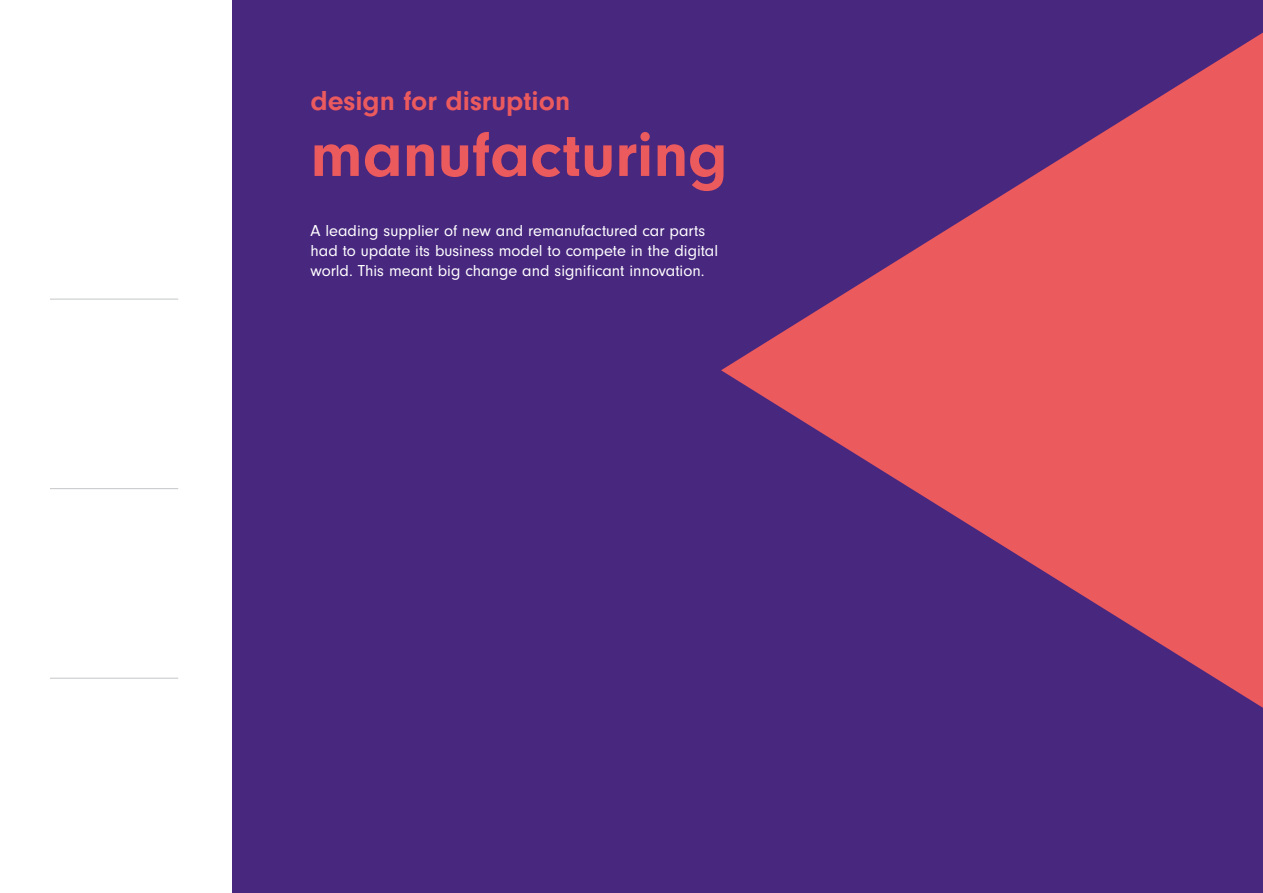
<style>
.page{position:relative;width:1263px;height:893px;background:#fff}
.page>*{position:absolute;margin:0;border:0;box-sizing:border-box;transform-origin:0 0}
.t1{font:700 66px "Neuzeit Gro";color:#eb5a5d}
.t2{font:700 28.5px "Neuzeit Gro";color:#eb5a5d}
.t3{font:16.5px/19.8px "Neuzeit Gro";color:#fff}
</style>
<div class="page">
<hr style="left:50px;top:299px;width:128px;height:1px;background:#c5c6c7">
<hr style="left:50px;top:488px;width:128px;height:1px;background:#c5c6c7">
<hr style="left:50px;top:678px;width:128px;height:1px;background:#c5c6c7">
<div style="left:233px;top:0;width:1030px;height:893px;background:#48277f"></div>
<svg style="left:721px;top:33px;width:542px;height:675px"></svg>
<h2 class="t2" style="left:310px;top:85px;width:261px">design for disruption</h2>
<h1 class="t1" style="left:310px;top:117px;width:419px">manufacturing</h1>
<p class="t3" style="left:310px;top:221px;width:409px">A leading supplier of new and remanufactured car parts had to update its business model to compete in the digital world. This meant big change and significant innovation.</p>
</div>
